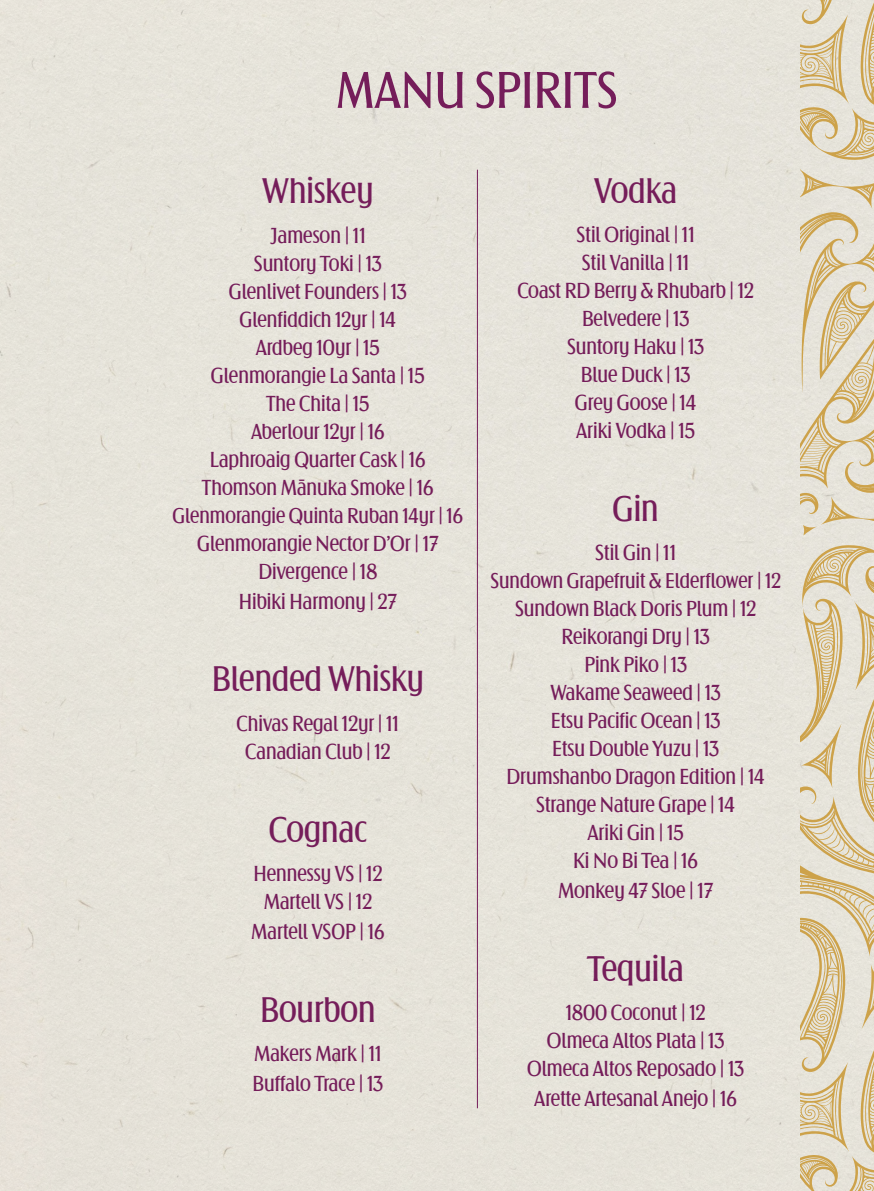
<style>
.page{position:relative;width:874px;height:1191px;background:#fff}
.page>*{position:absolute;margin:0;border:0;box-sizing:border-box;transform-origin:0 0}
.BODY{font:52px "Arnika Var";color:#751d5a}
.BODY-2{font:36px "Arnika Var";color:#751d5a}
.BODY-3{font:22px/28px "Arnika Var";color:#751d5a;text-align:center}
.BODY-4{font:21.6px "Arnika Var";color:#751d5a}
</style>
<div class="page">
<div style="left:0;top:0;width:799px;height:1191px;background:#e6e3da"></div>
<svg style="left:799px;top:0;width:74px;height:1191px"></svg>
<hr style="left:476px;top:170px;width:1px;height:938px;background:#751d5a">
<p class="BODY" style="left:336px;top:60px;width:283px">MANU SPIRITS</p>
<p class="BODY-2" style="left:262px;top:170px;width:113px">Whiskey</p>
<p class="BODY-3" style="left:202px;top:221px;width:233px">Jameson | 11<br>Suntory Toki | 13<br>Glenlivet Founders | 13<br>Glenfiddich 12yr | 14<br>Ardbeg 10yr | 15<br>Glenmorangie La Santa | 15<br>The Chita | 15<br>Aberlour 12yr | 16<br>Laphroaig Quarter Cask | 16<br>Thomson Mānuka Smoke | 16</p>
<p class="BODY-4" style="left:172px;top:503px;width:292px">Glenmorangie Quinta Ruban 14yr | 16</p>
<p class="BODY-3" style="left:197px;top:529px;width:243px">Glenmorangie Nector D’Or | 17<br>Divergence | 18</p>
<p class="BODY-3" style="left:238px;top:587px;width:160px">Hibiki Harmony | 27</p>
<p class="BODY-2" style="left:212px;top:658px;width:213px">Blended Whisky</p>
<p class="BODY-3" style="left:236px;top:709px;width:164px">Chivas Regal 12yr | 11<br>Canadian Club | 12</p>
<p class="BODY-2" style="left:269px;top:808px;width:99px">Cognac</p>
<p class="BODY-3" style="left:253px;top:859px;width:130px">Hennessy VS | 12<br>Martell VS | 12</p>
<p class="BODY-3" style="left:251px;top:917px;width:135px">Martell VSOP | 16</p>
<p class="BODY-2" style="left:260px;top:988px;width:117px">Bourbon</p>
<p class="BODY-3" style="left:252px;top:1038px;width:132px;line-height:30px;text-align:left">Makers Mark | 11<br>Buffalo Trace | 13</p>
<p class="BODY-2" style="left:593px;top:170px;width:84px">Vodka</p>
<p class="BODY-3" style="left:517px;top:220px;width:238px">Stil Original | 11<br>Stil Vanilla | 11<br>Coast RD Berry &amp; Rhubarb | 12<br>Belvedere | 13<br>Suntory Haku | 13<br>Blue Duck | 13<br>Grey Goose | 14<br>Ariki Vodka | 15</p>
<p class="BODY-2" style="left:612px;top:488px;width:48px">Gin</p>
<p class="BODY-3" style="left:595px;top:538px;width:82px">Stil Gin | 11</p>
<p class="BODY-4" style="left:490px;top:568px;width:292px">Sundown Grapefruit &amp; Elderflower | 12</p>
<p class="BODY-3" style="left:506px;top:594px;width:259px">Sundown Black Doris Plum | 12<br>Reikorangi Dry | 13<br>Pink Piko | 13<br>Wakame Seaweed | 13<br>Etsu Pacific Ocean | 13<br>Etsu Double Yuzu | 13<br>Drumshanbo Dragon Edition | 14<br>Strange Nature Grape | 14<br>Ariki Gin | 15<br>Ki No Bi Tea | 16</p>
<p class="BODY-3" style="left:557px;top:876px;width:157px">Monkey 47 Sloe | 17</p>
<p class="BODY-2" style="left:587px;top:948px;width:98px">Tequila</p>
<p class="BODY-3" style="left:527px;top:998px;width:218px">1800 Coconut | 12<br>Olmeca Altos Plata | 13<br>Olmeca Altos Reposado | 13</p>
<p class="BODY-3" style="left:534px;top:1084px;width:204px">Arette Artesanal Anejo | 16</p>
</div>
